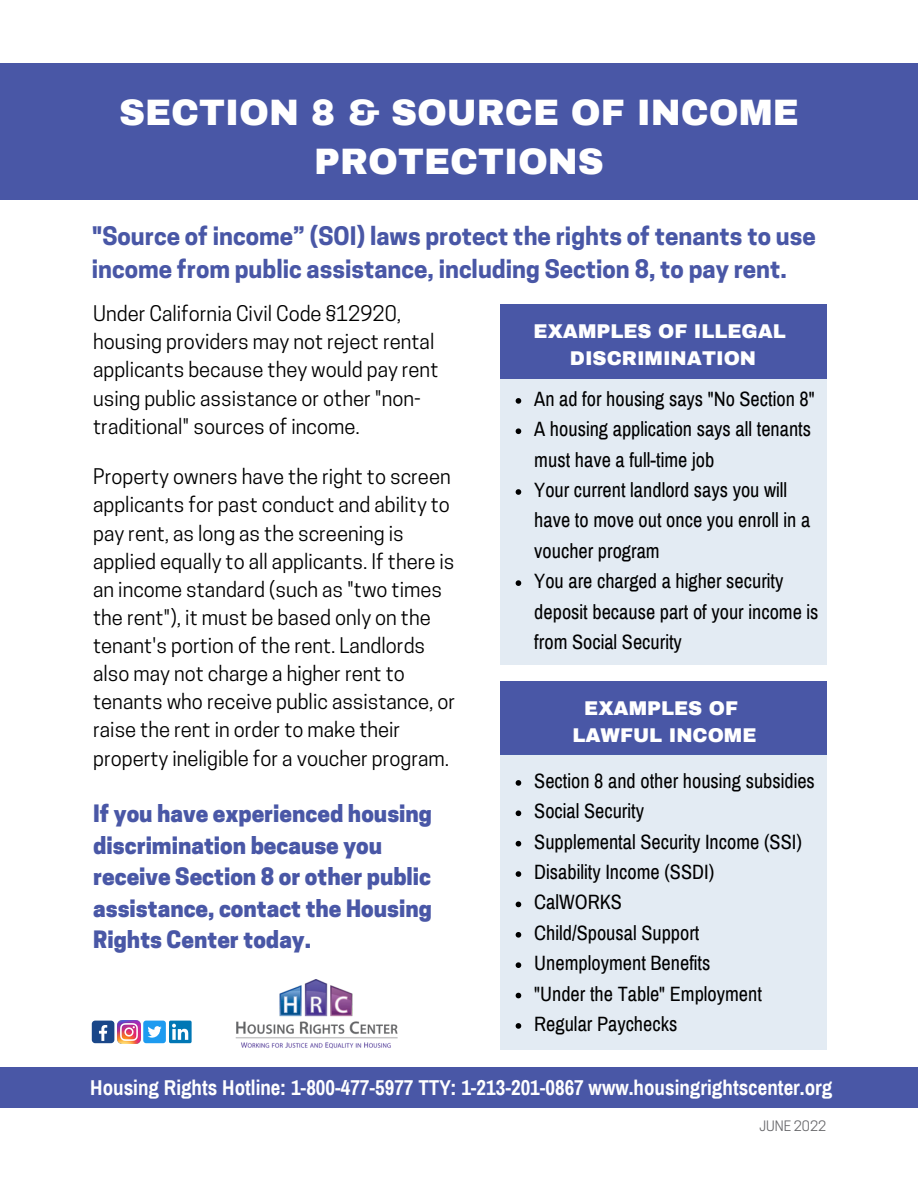
<style>
.page{position:relative;width:918px;height:1188px;background:#fff}
.page>*{position:absolute;margin:0;border:0;box-sizing:border-box;transform-origin:0 0}
.t1{font:900 36px/49.5px "Archivo";color:#fff;text-align:center}
.t2{font:700 24px/32.7px "Cooper Hewitt";color:#4957a6}
.t3{font:800 22.5px/31.5px "Cooper Hewitt";color:#4957a6}
.t4{font:700 21px "Archivo Narrow";color:#fff}
.t5{font:20.25px/28.2px "Cooper Hewitt";color:#000}
.t6{font:20.25px/30.3px "Archivo Narrow";color:#000}
.t7{font:900 19.5px/27px "Archivo";color:#fff;text-align:center}
.t8{font:13.5px "Cooper Hewitt";color:#68686b}
</style>
<div class="page">
<div style="left:0;top:63px;width:918px;height:137px;background:#4957a6"></div>
<div style="left:0;top:1068px;width:918px;height:40px;background:#4957a6"></div>
<img style="left:236px;top:980px;width:162px;height:69px">
<div style="left:500px;top:681px;width:326px;height:73px;background:#4957a6"></div>
<div style="left:500px;top:755px;width:326px;height:295px;background:#e3ebf3"></div>
<svg style="left:516px;top:780px;width:5px;height:6px"></svg>
<svg style="left:516px;top:810px;width:5px;height:6px"></svg>
<svg style="left:516px;top:841px;width:5px;height:5px"></svg>
<svg style="left:516px;top:871px;width:5px;height:6px"></svg>
<svg style="left:516px;top:902px;width:5px;height:5px"></svg>
<svg style="left:516px;top:932px;width:5px;height:6px"></svg>
<svg style="left:516px;top:962px;width:5px;height:6px"></svg>
<svg style="left:516px;top:993px;width:5px;height:5px"></svg>
<svg style="left:516px;top:1023px;width:5px;height:6px"></svg>
<div style="left:500px;top:378px;width:326px;height:287px;background:#e3ebf3"></div>
<div style="left:500px;top:304px;width:326px;height:74px;background:#4957a6"></div>
<svg style="left:516px;top:398px;width:5px;height:6px"></svg>
<svg style="left:516px;top:428px;width:5px;height:6px"></svg>
<svg style="left:516px;top:489px;width:5px;height:6px"></svg>
<svg style="left:516px;top:580px;width:5px;height:6px"></svg>
<img style="left:118px;top:1021px;width:22px;height:22px">
<div style="left:92px;top:1021px;width:22px;height:22px;background:#1a4789;border-radius:3px"></div>
<svg style="left:99px;top:1025px;width:8px;height:16px"></svg>
<div style="left:143px;top:1021px;width:23px;height:22px;background:#1d9bf0;border-radius:3px"></div>
<svg style="left:148px;top:1026px;width:14px;height:12px"></svg>
<div style="left:169px;top:1021px;width:23px;height:22px;background:#0177b5;border-radius:2px"></div>
<svg style="left:172px;top:1024px;width:16px;height:16px"></svg>
<h1 class="t1" style="left:119px;top:88px;width:681px">SECTION 8 &amp; SOURCE OF INCOME<br>PROTECTIONS</h1>
<p class="t2" style="left:92px;top:223px;width:725px">"Source of income” (SOI) laws protect the rights of tenants to use income from public assistance, including Section 8, to pay rent.</p>
<p class="t5" style="left:93px;top:302px;width:347px">Under California Civil Code §12920, housing providers may not reject rental applicants because they would pay rent using public assistance or other "non&shy;traditional" sources of income.</p>
<p class="t5" style="left:93px;top:465px;width:364px">Property owners have the right to screen applicants for past conduct and ability to pay rent, as long as the screening is applied equally to all applicants. If there is an income standard (such as "two times the rent"), it must be based only on the tenant's portion of the rent. Landlords also may not charge a higher rent to tenants who receive public assistance, or raise the rent in order to make their property ineligible for a voucher program.</p>
<p class="t3" style="left:93px;top:801px;width:340px">If you have experienced housing discrimination because you receive Section 8 or other public assistance, contact the Housing<br>Rights Center today.</p>
<p class="t7" style="left:534px;top:318px;width:254px">EXAMPLES OF ILLEGAL<br>DISCRIMINATION</p>
<p class="t6" style="left:534px;top:384px;width:286px">An ad for housing says "No Section 8"<br>A housing application says all tenants must have a full-time job<br>Your current landlord says you will have to move out once you enroll in a voucher program<br>You are charged a higher security deposit because part of your income is from Social Security</p>
<p class="t7" style="left:572px;top:695px;width:186px">EXAMPLES OF<br>LAWFUL INCOME</p>
<p class="t6" style="left:534px;top:766px;width:282px">Section 8 and other housing subsidies<br>Social Security<br>Supplemental Security Income (SSI)<br>Disability Income (SSDI)<br>CalWORKS<br>Child/Spousal Support<br>Unemployment Benefits<br>"Under the Table" Employment<br>Regular Paychecks</p>
<p class="t4" style="left:90px;top:1076px;width:744px">Housing Rights Hotline: 1-800-477-5977 TTY: 1-213-201-0867 www.housingrightscenter.org</p>
<p class="t8" style="left:759px;top:1121px;width:68px">JUNE 2022</p>
</div>
